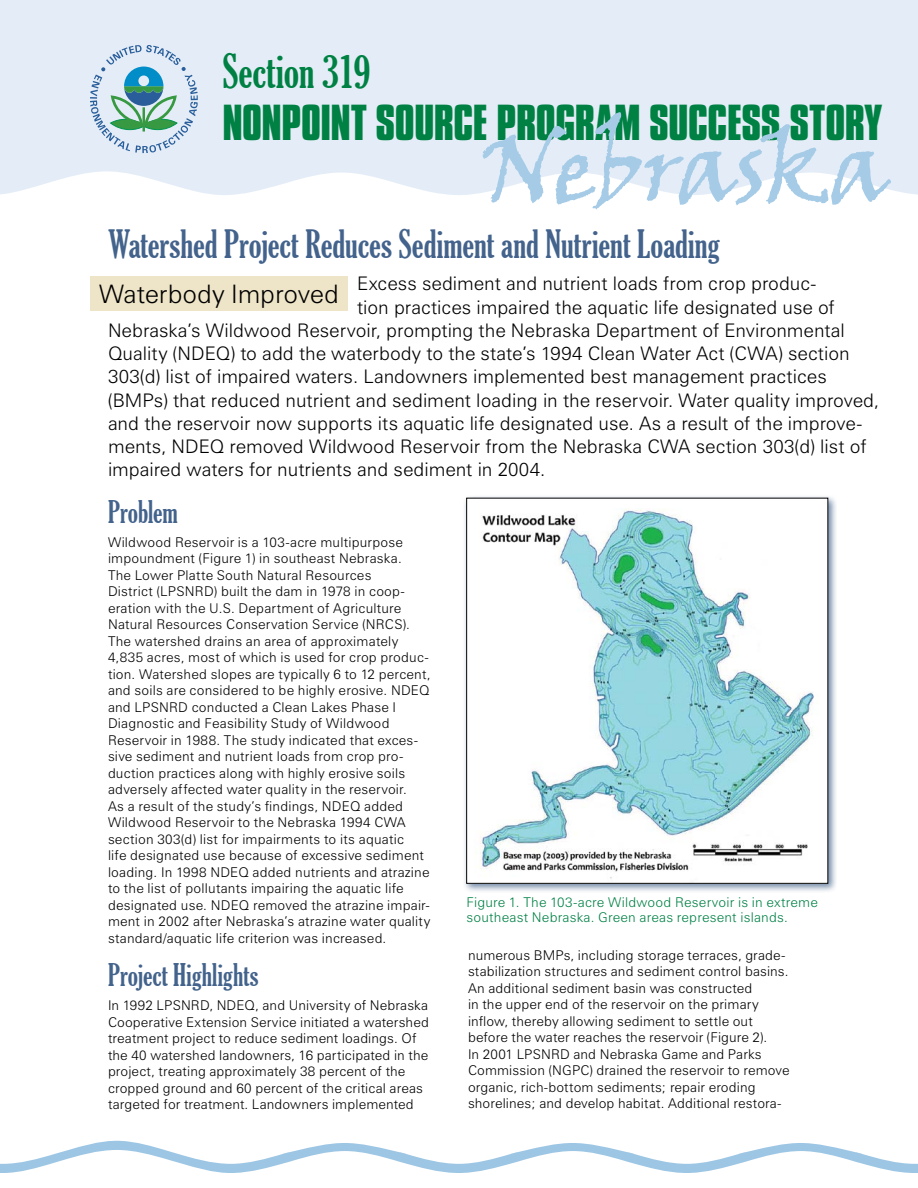
<style>
.page{position:relative;width:918px;height:1188px;background:#fff}
.page>*{position:absolute;margin:0;border:0;box-sizing:border-box;transform-origin:0 0}
.t1{font:97.5px "Viner Hand ITC";letter-spacing:-.03em;color:#a5cbe7}
.t2{font:extra-condensed 45px "Gloucester";letter-spacing:-.005em;color:#008144}
.t3{font:700 43.5px "Compacta BT";letter-spacing:-.01em;color:#008144}
.t4{font:extra-condensed 37.5px "Gloucester";color:#43638c}
.t5{font:extra-condensed 30px "Gloucester";color:#43638c}
.t6{font:300 25.5px "Zurich BT";letter-spacing:-.005em;color:#000}
.t7{font:300 18.75px "Zurich BT";color:#000}
.t8{font:300 13.5px/16.5px "Zurich BT";letter-spacing:.01em;color:#000}
.t9{font:300 13.5px/15px "Zurich BT";letter-spacing:.015em;color:#008144}
</style>
<div class="page">
<svg style="left:0;top:1141px;width:918px;height:32px"></svg>
<div style="left:0;top:0;width:918px;height:195px;background:#e4edf7"></div>
<svg style="left:90px;top:45px;width:108px;height:108px;background:#b3d0d8"></svg>
<div style="left:90px;top:276px;width:258px;height:34px;background:#eee4c8"></div>
<div style="left:463px;top:494px;width:374px;height:399px;background:#43638c;opacity:.75"></div>
<div style="left:467px;top:498px;width:361px;height:385px;background:#fff"></div>
<img style="left:480px;top:509px;width:334px;height:370px">
<h2 class="t2" style="left:222px;top:45px;width:150px">Section 319</h2>
<h3 class="t3" style="left:222px;top:96px;width:661px">NONPOINT SOURCE PROGRAM SUCCESS STORY</h3>
<h1 class="t1" style="left:481px;top:107px;width:411px">Nebraska</h1>
<h3 class="t4" style="left:108px;top:223px;width:614px">Watershed Project Reduces Sediment and Nutrient Loading</h3>
<h3 class="t7" style="left:357px;top:272px;width:461px">Excess sediment and nutrient loads from crop produc-</h3>
<h3 class="t7" style="left:357px;top:296px;width:479px">tion practices impaired the aquatic life designated use of</h3>
<h3 class="t7" style="left:108px;top:319px;width:738px">Nebraska’s Wildwood Reservoir, prompting the Nebraska Department of Environmental</h3>
<h3 class="t7" style="left:108px;top:342px;width:743px">Quality (NDEQ) to add the waterbody to the state’s 1994 Clean Water Act (CWA) section</h3>
<h3 class="t7" style="left:108px;top:365px;width:720px">303(d) list of impaired waters. Landowners implemented best management practices</h3>
<h3 class="t7" style="left:108px;top:389px;width:773px">(BMPs) that reduced nutrient and sediment loading in the reservoir. Water quality improved,</h3>
<h3 class="t7" style="left:108px;top:412px;width:755px">and the reservoir now supports its aquatic life designated use. As a result of the improve-</h3>
<h3 class="t7" style="left:108px;top:435px;width:760px">ments, NDEQ removed Wildwood Reservoir from the Nebraska CWA section 303(d) list of</h3>
<h3 class="t7" style="left:108px;top:458px;width:439px">impaired waters for nutrients and sediment in 2004.</h3>
<h3 class="t6" style="left:99px;top:278px;width:242px">Waterbody Improved</h3>
<h3 class="t5" style="left:108px;top:494px;width:71px">Problem</h3>
<p class="t8" style="left:108px;top:533px;width:324px">Wildwood Reservoir is a 103-acre multipurpose impoundment (Figure 1) in southeast Nebraska.<br>The Lower Platte South Natural Resources<br>District (LPSNRD) built the dam in 1978 in coop&shy;eration with the U.S. Department of Agriculture Natural Resources Conservation Service (NRCS).<br>The watershed drains an area of approximately 4,835 acres, most of which is used for crop produc&shy;tion. Watershed slopes are typically 6 to 12 percent, and soils are considered to be highly erosive. NDEQ and LPSNRD conducted a Clean Lakes Phase I Diagnostic and Feasibility Study of Wildwood Reservoir in 1988. The study indicated that exces&shy;sive sediment and nutrient loads from crop pro&shy;duction practices along with highly erosive soils adversely affected water quality in the reservoir.<br>As a result of the study’s findings, NDEQ added Wildwood Reservoir to the Nebraska 1994 CWA section 303(d) list for impairments to its aquatic<br>life designated use because of excessive sediment loading. In 1998 NDEQ added nutrients and atrazine to the list of pollutants impairing the aquatic life designated use. NDEQ removed the atrazine impair&shy;ment in 2002 after Nebraska’s atrazine water quality standard/aquatic life criterion was increased.</p>
<h3 class="t5" style="left:108px;top:958px;width:152px">Project Highlights</h3>
<p class="t8" style="left:108px;top:997px;width:322px">In 1992 LPSNRD, NDEQ, and University of Nebraska Cooperative Extension Service initiated a watershed treatment project to reduce sediment loadings. Of the 40 watershed landowners, 16 participated in the project, treating approximately 38 percent of the cropped ground and 60 percent of the critical areas targeted for treatment. Landowners implemented</p>
<p class="t9" style="left:466px;top:895px;width:353px">Figure 1. The 103-acre Wildwood Reservoir is in extreme southeast Nebraska. Green areas represent islands.</p>
<p class="t8" style="left:468px;top:947px;width:323px">numerous BMPs, including storage terraces, grade&shy;stabilization structures and sediment control basins.<br>An additional sediment basin was constructed<br>in the upper end of the reservoir on the primary inflow, thereby allowing sediment to settle out before the water reaches the reservoir (Figure 2).<br>In 2001 LPSNRD and Nebraska Game and Parks Commission (NGPC) drained the reservoir to remove organic, rich-bottom sediments; repair eroding shorelines; and develop habitat. Additional restora-</p>
</div>
